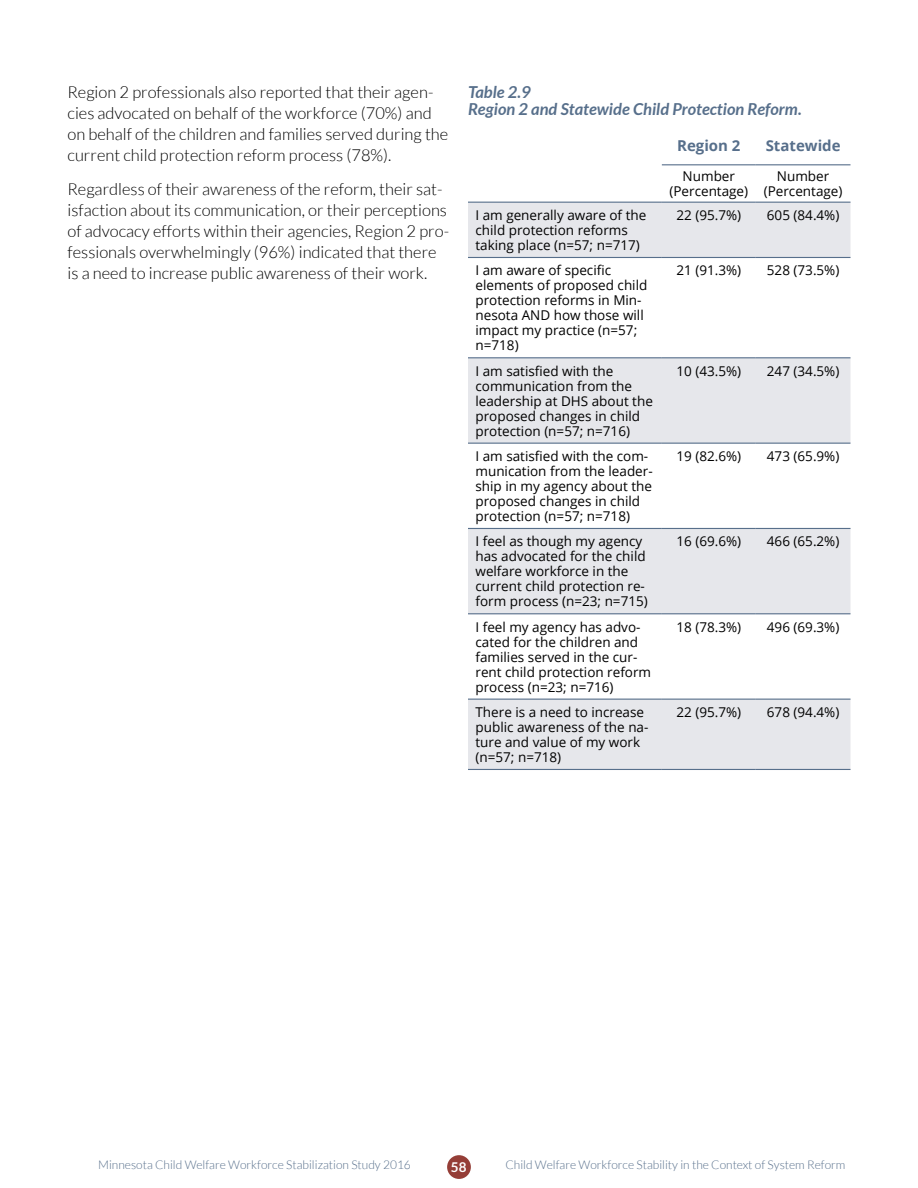
<style>
.page{position:relative;width:918px;height:1188px;background:#fff}
.page>*{position:absolute;margin:0;border:0;box-sizing:border-box;transform-origin:0 0}
.body_subsequent_para{font:300 16.5px/21px "Lato";color:#000}
.figure_title{font:italic 700 16.5px/17.9px "Lato";color:#576f8b}
.cell_body_centered{font:700 15px "Open Sans";color:#576f8b}
.cell_body_left{font:13.5px/15px "Open Sans";color:#000}
.cell_body_centered-2{font:13.5px "Open Sans";color:#000}
.t1{font:700 13.5px "Lato";color:#fff}
.t2{font:300 12px "Lato";color:#576f8b}
</style>
<div class="page">
<div style="left:447px;top:1155px;width:24px;height:24px;background:#953e37;border-radius:50%"></div>
<svg style="left:468px;top:203px;width:382px;height:566px;fill:#e6e7eb"></svg>
<hr style="left:468px;top:202px;width:194px;height:1px;background:#576f8b">
<hr style="left:662px;top:164px;width:94px;height:1px;background:#576f8b">
<hr style="left:756px;top:164px;width:95px;height:1px;background:#576f8b">
<hr style="left:662px;top:202px;width:94px;height:1px;background:#576f8b">
<hr style="left:756px;top:202px;width:95px;height:1px;background:#576f8b">
<hr style="left:468px;top:257px;width:194px;height:1px;background:#576f8b">
<hr style="left:662px;top:257px;width:94px;height:1px;background:#576f8b">
<hr style="left:756px;top:257px;width:95px;height:1px;background:#576f8b">
<hr style="left:468px;top:357px;width:194px;height:1px;background:#576f8b">
<hr style="left:662px;top:357px;width:94px;height:1px;background:#576f8b">
<hr style="left:756px;top:357px;width:95px;height:1px;background:#576f8b">
<hr style="left:468px;top:443px;width:194px;height:1px;background:#576f8b">
<hr style="left:662px;top:443px;width:94px;height:1px;background:#576f8b">
<hr style="left:756px;top:443px;width:95px;height:1px;background:#576f8b">
<hr style="left:468px;top:528px;width:194px;height:1px;background:#576f8b">
<hr style="left:662px;top:528px;width:94px;height:1px;background:#576f8b">
<hr style="left:756px;top:528px;width:95px;height:1px;background:#576f8b">
<hr style="left:468px;top:613px;width:194px;height:1px;background:#576f8b">
<hr style="left:662px;top:613px;width:94px;height:1px;background:#576f8b">
<hr style="left:756px;top:613px;width:95px;height:1px;background:#576f8b">
<hr style="left:468px;top:699px;width:194px;height:1px;background:#576f8b">
<hr style="left:662px;top:699px;width:94px;height:1px;background:#576f8b">
<hr style="left:756px;top:699px;width:95px;height:1px;background:#576f8b">
<hr style="left:468px;top:769px;width:194px;height:1px;background:#576f8b">
<hr style="left:662px;top:769px;width:94px;height:1px;background:#576f8b">
<hr style="left:756px;top:769px;width:95px;height:1px;background:#576f8b">
<p class="body_subsequent_para" style="left:68px;top:81px;width:382px">Region 2 professionals also reported that their agen&shy;cies advocated on behalf of the workforce (70%) and on behalf of the children and families served during the current child protection reform process (78%).</p>
<p class="body_subsequent_para" style="left:68px;top:179px;width:383px">Regardless of their awareness of the reform, their sat&shy;isfaction about its communication, or their perceptions of advocacy efforts within their agencies, Region 2 pro&shy;fessionals overwhelmingly (96%) indicated that there is a need to increase public awareness of their work.</p>
<p class="figure_title" style="left:468px;top:83px;width:335px">Table 2.9<br>Region 2 and Statewide Child Protection Reform.</p>
<p class="cell_body_centered" style="left:677px;top:135px;width:65px">Region 2</p>
<p class="cell_body_centered" style="left:766px;top:135px;width:76px">Statewide</p>
<p class="cell_body_left" style="left:669px;top:168px;width:80px;text-align:center">Number (Percentage)</p>
<p class="cell_body_left" style="left:764px;top:168px;width:80px;text-align:center">Number (Percentage)</p>
<p class="cell_body_left" style="left:476px;top:207px;width:172px">I am generally aware of the child protection reforms taking place (n=57; n=717)</p>
<p class="cell_body_centered-2" style="left:676px;top:206px;width:66px">22 (95.7%)</p>
<p class="cell_body_centered-2" style="left:767px;top:206px;width:74px">605 (84.4%)</p>
<p class="cell_body_left" style="left:476px;top:263px;width:173px">I am aware of specific elements of proposed child protection reforms in Min&shy;nesota AND how those will impact my practice (n=57; n=718)</p>
<p class="cell_body_centered-2" style="left:676px;top:261px;width:66px">21 (91.3%)</p>
<p class="cell_body_centered-2" style="left:767px;top:261px;width:74px">528 (73.5%)</p>
<p class="cell_body_left" style="left:476px;top:363px;width:179px">I am satisfied with the communication from the leadership at DHS about the proposed changes in child protection (n=57; n=716)</p>
<p class="cell_body_centered-2" style="left:676px;top:361px;width:66px">10 (43.5%)</p>
<p class="cell_body_centered-2" style="left:767px;top:361px;width:74px">247 (34.5%)</p>
<p class="cell_body_left" style="left:476px;top:448px;width:179px">I am satisfied with the com&shy;munication from the leader&shy;ship in my agency about the proposed changes in child protection (n=57; n=718)</p>
<p class="cell_body_centered-2" style="left:676px;top:447px;width:66px">19 (82.6%)</p>
<p class="cell_body_centered-2" style="left:767px;top:447px;width:74px">473 (65.9%)</p>
<p class="cell_body_left" style="left:476px;top:534px;width:174px">I feel as though my agency has advocated for the child welfare workforce in the current child protection re&shy;form process (n=23; n=715)</p>
<p class="cell_body_centered-2" style="left:676px;top:532px;width:66px">16 (69.6%)</p>
<p class="cell_body_centered-2" style="left:767px;top:532px;width:74px">466 (65.2%)</p>
<p class="cell_body_left" style="left:476px;top:619px;width:177px">I feel my agency has advo&shy;cated for the children and families served in the cur&shy;rent child protection reform process (n=23; n=716)</p>
<p class="cell_body_centered-2" style="left:676px;top:617px;width:66px">18 (78.3%)</p>
<p class="cell_body_centered-2" style="left:767px;top:617px;width:74px">496 (69.3%)</p>
<p class="cell_body_left" style="left:476px;top:704px;width:174px">There is a need to increase public awareness of the na&shy;ture and value of my work (n=57; n=718)</p>
<p class="cell_body_centered-2" style="left:676px;top:703px;width:66px">22 (95.7%)</p>
<p class="cell_body_centered-2" style="left:767px;top:703px;width:74px">678 (94.4%)</p>
<p class="t2" style="left:98px;top:1158px;width:314px">Minnesota Child Welfare Workforce Stabilization Study 2016</p>
<p class="t1" style="left:451px;top:1160px;width:17px">58</p>
<p class="t2" style="left:506px;top:1158px;width:341px">Child Welfare Workforce Stability in the Context of System Reform</p>
</div>
